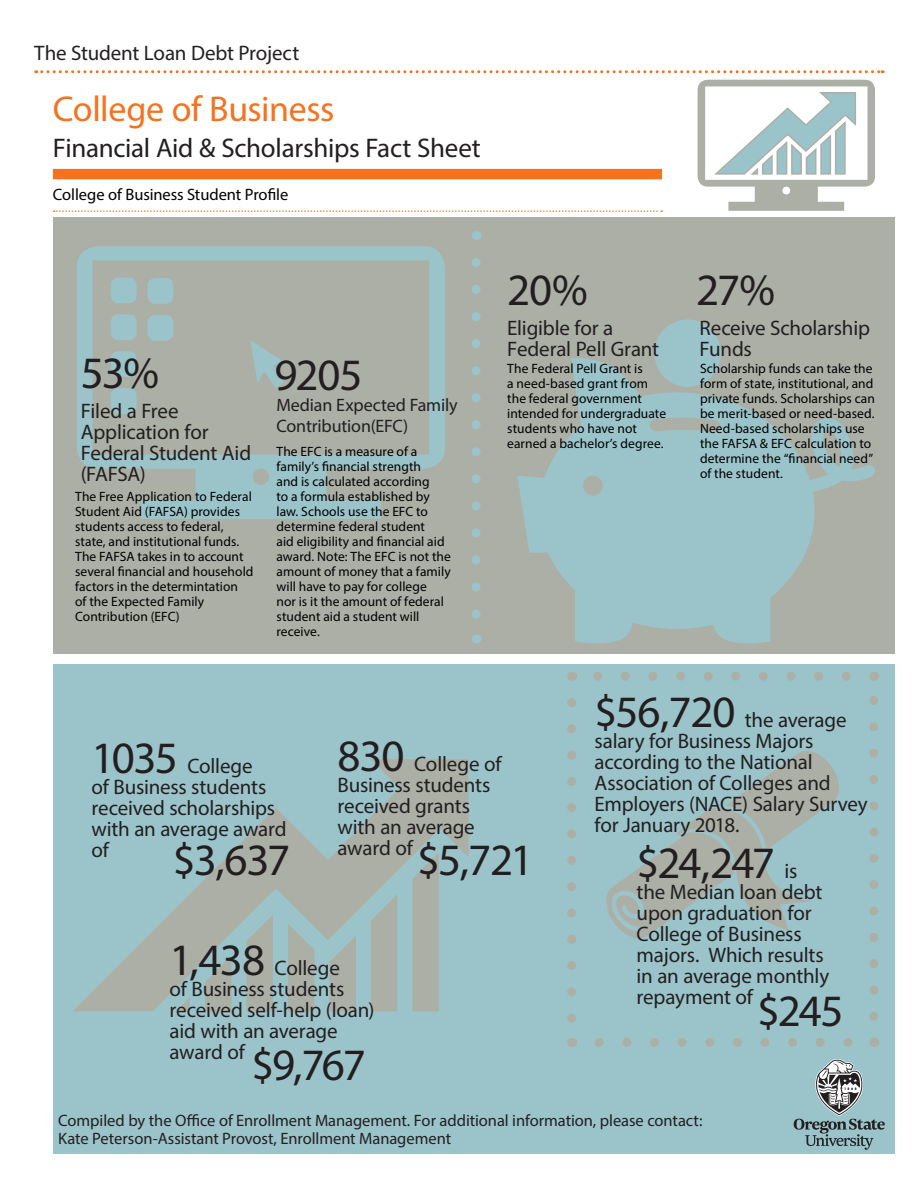
<style>
.page{position:relative;width:918px;height:1188px;background:#fff}
.page>*{position:absolute;margin:0;border:0;box-sizing:border-box;transform-origin:0 0}
.Title_large{font:45px "Myriad Pro";letter-spacing:-.045em;color:#231f20}
.Title_large-2{font:36px "Myriad Pro";letter-spacing:-.015em;color:#f47321}
.Intro_copy{font:27px "Myriad Pro";letter-spacing:-.01em;color:#231f20}
.Title_large-3{font:21px/21px "Myriad Pro";letter-spacing:-.01em;color:#231f20}
.Title_large-4{font:18px/21px "Myriad Pro";letter-spacing:-.01em;color:#231f20}
.Copy{font:16.5px/18px "Myriad Pro";letter-spacing:-.005em;color:#231f20}
.Subhead_1{font:16.5px "Myriad Pro";letter-spacing:-.005em;color:#000}
.Copy-2{font:13.5px/15px "Myriad Pro";letter-spacing:.005em;color:#000}
.s1{font-size:45px}
.s2{font-size:21px}
</style>
<div class="page">
<svg style="left:36px;top:70px;width:847px;height:3px"></svg>
<div style="left:53px;top:664px;width:841px;height:490px;background:#9bc4ca"></div>
<div style="left:53px;top:169px;width:609px;height:10px;background:#f47321"></div>
<svg style="left:54px;top:210px;width:608px;height:2px"></svg>
<div style="left:53px;top:217px;width:841px;height:437px;background:#acafa6"></div>
<svg style="left:517px;top:358px;width:358px;height:286px;fill:#9bc4ca"></svg>
<div style="left:654px;top:319px;width:67px;height:68px;background:#9bc4ca;border-radius:50%"></div>
<svg style="left:77px;top:246px;width:368px;height:273px"></svg>
<svg style="left:472px;top:262px;width:9px;height:357px"></svg>
<svg style="left:567px;top:702px;width:9px;height:321px"></svg>
<svg style="left:599px;top:1038px;width:253px;height:9px"></svg>
<svg style="left:869px;top:696px;width:9px;height:320px"></svg>
<svg style="left:593px;top:672px;width:253px;height:9px"></svg>
<svg style="left:606px;top:751px;width:233px;height:187px"></svg>
<svg style="left:73px;top:759px;width:396px;height:252px"></svg>
<svg style="left:698px;top:80px;width:177px;height:131px"></svg>
<svg style="left:794px;top:1059px;width:91px;height:91px"></svg>
<h3 class="Title_large-3" style="left:34px;top:42px;width:267px">The Student Loan Debt Project</h3>
<p class="Title_large-2" style="left:53px;top:87px;width:283px">College of Business</p>
<p class="Intro_copy" style="left:53px;top:131px;width:429px">Financial Aid &amp; Scholarships Fact Sheet</p>
<p class="Subhead_1" style="left:53px;top:184px;width:237px">College of Business Student Profile</p>
<p class="Title_large" style="left:81px;top:345px;width:80px">53%</p>
<p class="Title_large-3" style="left:81px;top:400px;width:172px">Filed a Free<br>Application for<br>Federal Student Aid (FAFSA)</p>
<p class="Copy-2" style="left:75px;top:489px;width:180px">The Free Application to Federal<br>Student Aid (FAFSA) provides students access to federal, state, and institutional funds.<br>The FAFSA takes in to account several financial and household factors in the determintation<br>of the Expected Family<br>Contribution (EFC)</p>
<p class="Title_large" style="left:274px;top:347px;width:90px">9205</p>
<p class="Title_large-4" style="left:276px;top:394px;width:183px">Median Expected Family<br>Contribution(EFC)</p>
<p class="Copy-2" style="left:276px;top:443px;width:176px">The EFC is a measure of a family’s financial strength<br>and is calculated according<br>to a formula established by law. Schools use the EFC to determine federal student<br>aid eligibility and financial aid award. Note: The EFC is not the amount of money that a family will have to pay for college<br>nor is it the amount of federal student aid a student will receive.</p>
<p class="Title_large" style="left:507px;top:262px;width:82px">20%</p>
<p class="Title_large-3" style="left:507px;top:317px;width:153px">Eligible for a<br>Federal Pell Grant</p>
<p class="Copy-2" style="left:507px;top:361px;width:160px">The Federal Pell Grant is<br>a need-based grant from the federal government intended for undergraduate students who have not earned a bachelor’s degree.</p>
<p class="Title_large" style="left:696px;top:262px;width:81px">27%</p>
<p class="Title_large-3" style="left:700px;top:317px;width:172px">Receive Scholarship<br>Funds</p>
<p class="Copy-2" style="left:700px;top:361px;width:176px">Scholarship funds can take the form of state, institutional, and private funds. Scholarships can be merit-based or need-based.<br>Need-based scholarships use the FAFSA &amp; EFC calculation to determine the “financial need” of the student.</p>
<p class="Title_large-3" style="left:595px;top:709px;width:275px"><span class="s1">$56,720</span> the average salary for Business Majors according to the National<br>Association of Colleges and<br>Employers (NACE) Salary Survey for January 2018.</p>
<p class="Title_large" style="left:637px;top:835px;width:162px">$24,247 <span class="s2">is</span></p>
<p class="Title_large-3" style="left:637px;top:881px;width:194px">the Median loan debt upon graduation for<br>College of Business majors. Which results in an average monthly repayment of</p>
<p class="Title_large-3" style="left:338px;top:754px;width:165px"><span class="s1">830</span> College of<br>Business students received grants with an average award of</p>
<p class="Title_large-3" style="left:92px;top:755px;width:197px"><span class="s1">1035</span> College<br>of Business students received scholarships with an average award of</p>
<p class="Title_large" style="left:173px;top:833px;width:119px">$3,637</p>
<p class="Title_large" style="left:417px;top:833px;width:118px">$5,721</p>
<p class="Title_large-3" style="left:170px;top:958px;width:207px"><span class="s1">1,438</span> College<br>of Business students received self-help (loan) aid with an average award of</p>
<p class="Title_large" style="left:757px;top:983px;width:88px">$245</p>
<p class="Title_large" style="left:251px;top:1037px;width:116px">$9,767</p>
<p class="Copy" style="left:58px;top:1111px;width:646px">Compiled by the Office of Enrollment Management. For additional information, please contact:<br>Kate Peterson-Assistant Provost, Enrollment Management</p>
<p class="Copy" style="left:336px;top:1116px;width:96px">Kate Peterson</p>
</div>
